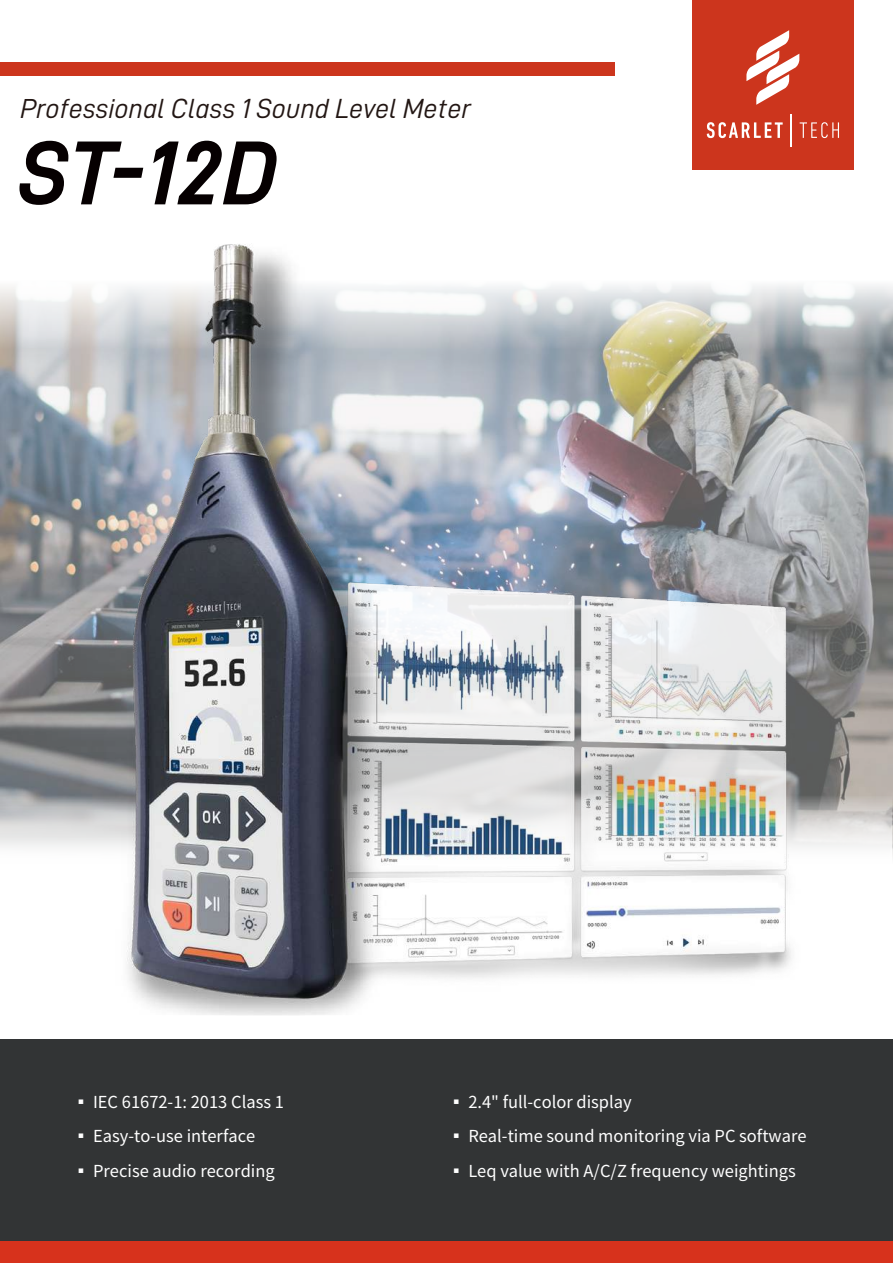
<style>
.page{position:relative;width:893px;height:1263px;background:#fff}
.page>*{position:absolute;margin:0;border:0;box-sizing:border-box;transform-origin:0 0}
.t1{font:84.6px "D DIN Italic";color:#070102}
.t2{font:27.75px "D DIN Italic";color:#221613}
.t3{font:16.5px "Noto Sans CJ Kjp";color:#fff}
</style>
<div class="page">
<div style="left:0;top:1039px;width:893px;height:224px;background:#323435"></div>
<div style="left:0;top:1242px;width:893px;height:21px;background:#d7321c"></div>
<svg style="left:19px;top:140px;width:258px;height:65px"></svg>
<div style="left:692px;top:0;width:161px;height:169px;background:#cc351d"></div>
<svg style="left:746px;top:30px;width:53px;height:75px"></svg>
<svg style="left:707px;top:122px;width:76px;height:16px"></svg>
<svg style="left:800px;top:122px;width:39px;height:16px"></svg>
<hr style="left:791px;top:114px;width:1px;height:32px;background:#fff">
<div style="left:0;top:62px;width:615px;height:14px;background:#cc351d"></div>
<img style="left:0;top:244px;width:891px;height:771px">
<h2 class="t2" style="left:20px;top:93px;width:452px">Professional Class 1 Sound Level Meter</h2>
<h1 class="t1" style="left:20px;top:127px;width:257px">ST-12D</h1>
<p class="t3" style="left:73px;top:1092px;width:213px">▪ IEC 61672-1: 2013 Class 1</p>
<p class="t3" style="left:73px;top:1127px;width:184px">▪ Easy-to-use interface</p>
<p class="t3" style="left:73px;top:1161px;width:203px">▪ Precise audio recording</p>
<p class="t3" style="left:448px;top:1092px;width:185px">▪ 2.4" full-color display</p>
<p class="t3" style="left:448px;top:1127px;width:360px">▪ Real-time sound monitoring via PC software</p>
<p class="t3" style="left:448px;top:1161px;width:349px">▪ Leq value with A/C/Z frequency weightings</p>
</div>
